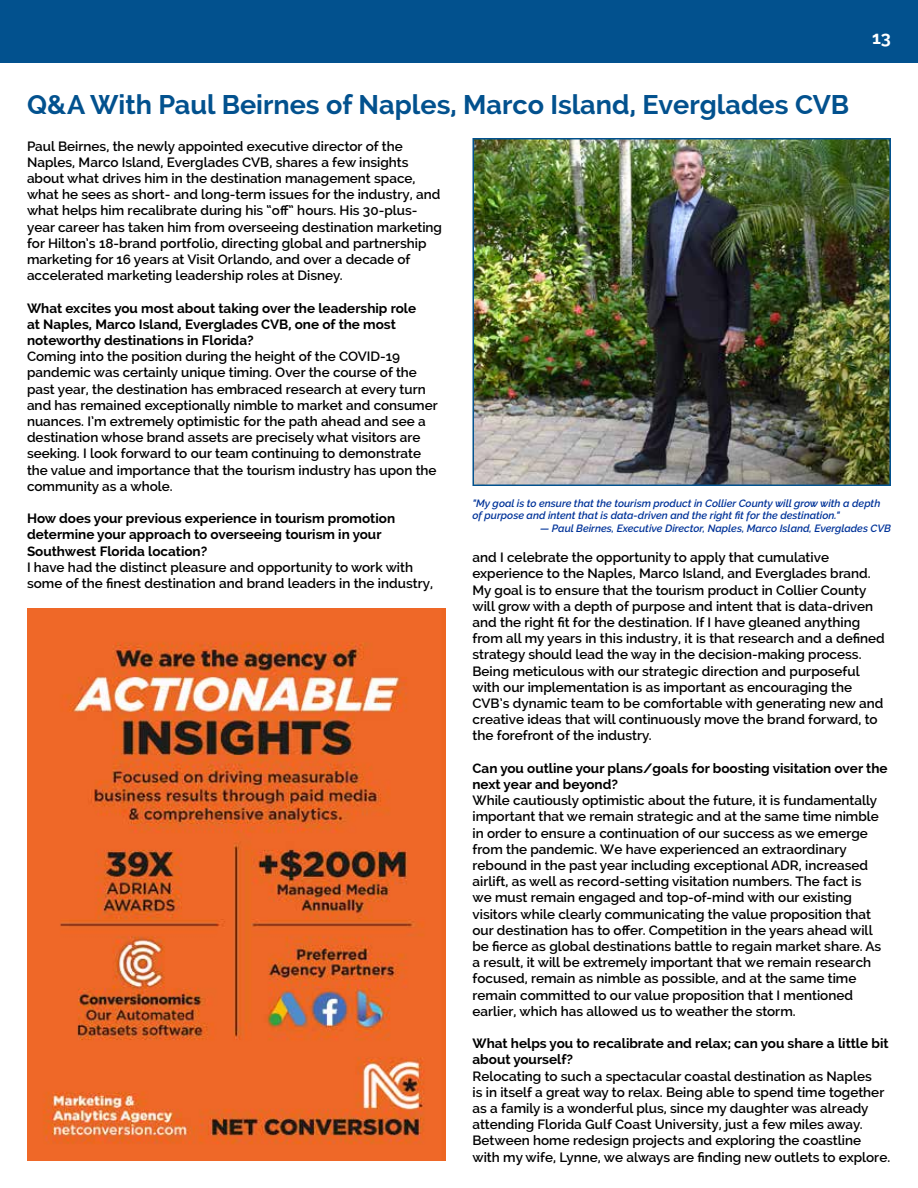
<style>
.page{position:relative;width:918px;height:1188px;background:#fff}
.page>*{position:absolute;margin:0;border:0;box-sizing:border-box;transform-origin:0 0}
.t1{font:700 27px "Raleway";color:#02518e}
.t2{font:700 18px "Raleway";color:#fff}
.t3{font:600 13.5px/16.2px "Raleway";color:#000}
.t4{font:700 13.5px/16.2px "Raleway";color:#000}
.t5{font:italic 600 10.5px/12.6px "Raleway";color:#039}
</style>
<div class="page">
<img style="left:475px;top:141px;width:413px;height:342px">
<div style="left:472px;top:138px;width:419px;height:348px;border:2px solid #02518e"></div>
<div style="left:0;top:0;width:918px;height:62px;background:#02518e"></div>
<img style="left:27px;top:609px;width:419px;height:552px">
<h2 class="t2" style="left:872px;top:27px;width:20px">13</h2>
<h1 class="t1" style="left:27px;top:90px;width:824px">Q&amp;A With Paul Beirnes of Naples, Marco Island, Everglades CVB</h1>
<p class="t3" style="left:27px;top:138px;width:417px">Paul Beirnes, the newly appointed executive director of the Naples, Marco Island, Everglades CVB, shares a few insights about what drives him in the destination management space, what he sees as short- and long-term issues for the industry, and what helps him recalibrate during his “off” hours. His 30-plus&shy;year career has taken him from overseeing destination marketing for Hilton’s 18-brand portfolio, directing global and partnership marketing for 16 years at Visit Orlando, and over a decade of accelerated marketing leadership roles at Disney.</p>
<p class="t4" style="left:27px;top:300px;width:391px">What excites you most about taking over the leadership role at Naples, Marco Island, Everglades CVB, one of the most noteworthy destinations in Florida?</p>
<p class="t3" style="left:27px;top:348px;width:412px">Coming into the position during the height of the COVID-19 pandemic was certainly unique timing. Over the course of the past year, the destination has embraced research at every turn and has remained exceptionally nimble to market and consumer nuances. I’m extremely optimistic for the path ahead and see a destination whose brand assets are precisely what visitors are seeking. I look forward to our team continuing to demonstrate the value and importance that the tourism industry has upon the community as a whole.</p>
<p class="t4" style="left:27px;top:511px;width:370px">How does your previous experience in tourism promotion determine your approach to overseeing tourism in your<br>Southwest Florida location?</p>
<p class="t3" style="left:27px;top:559px;width:408px">I have had the distinct pleasure and opportunity to work with some of the finest destination and brand leaders in the industry,</p>
<p class="t5" style="left:472px;top:497px;width:409px">"My goal is to ensure that the tourism product in Collier County will grow with a depth of purpose and intent that is data-driven and the right fit for the destination."</p>
<p class="t5" style="left:540px;top:522px;width:352px">— Paul Beirnes, Executive Director, Naples, Marco Island, Everglades CVB</p>
<p class="t3" style="left:472px;top:549px;width:414px">and I celebrate the opportunity to apply that cumulative experience to the Naples, Marco Island, and Everglades brand.<br>My goal is to ensure that the tourism product in Collier County will grow with a depth of purpose and intent that is data-driven and the right fit for the destination. If I have gleaned anything from all my years in this industry, it is that research and a defined strategy should lead the way in the decision-making process.<br>Being meticulous with our strategic direction and purposeful with our implementation is as important as encouraging the CVB’s dynamic team to be comfortable with generating new and creative ideas that will continuously move the brand forward, to the forefront of the industry.</p>
<p class="t4" style="left:472px;top:760px;width:417px">Can you outline your plans/goals for boosting visitation over the next year and beyond?</p>
<p class="t3" style="left:472px;top:792px;width:410px">While cautiously optimistic about the future, it is fundamentally important that we remain strategic and at the same time nimble in order to ensure a continuation of our success as we emerge from the pandemic. We have experienced an extraordinary rebound in the past year including exceptional ADR, increased airlift, as well as record-setting visitation numbers. The fact is we must remain engaged and top-of-mind with our existing visitors while clearly communicating the value proposition that our destination has to offer. Competition in the years ahead will be fierce as global destinations battle to regain market share. As a result, it will be extremely important that we remain research focused, remain as nimble as possible, and at the same time remain committed to our value proposition that I mentioned earlier, which has allowed us to weather the storm.</p>
<p class="t4" style="left:472px;top:1036px;width:418px">What helps you to recalibrate and relax; can you share a little bit about yourself?</p>
<p class="t3" style="left:472px;top:1068px;width:419px">Relocating to such a spectacular coastal destination as Naples<br>is in itself a great way to relax. Being able to spend time together as a family is a wonderful plus, since my daughter was already attending Florida Gulf Coast University, just a few miles away.<br>Between home redesign projects and exploring the coastline with my wife, Lynne, we always are finding new outlets to explore.</p>
</div>
